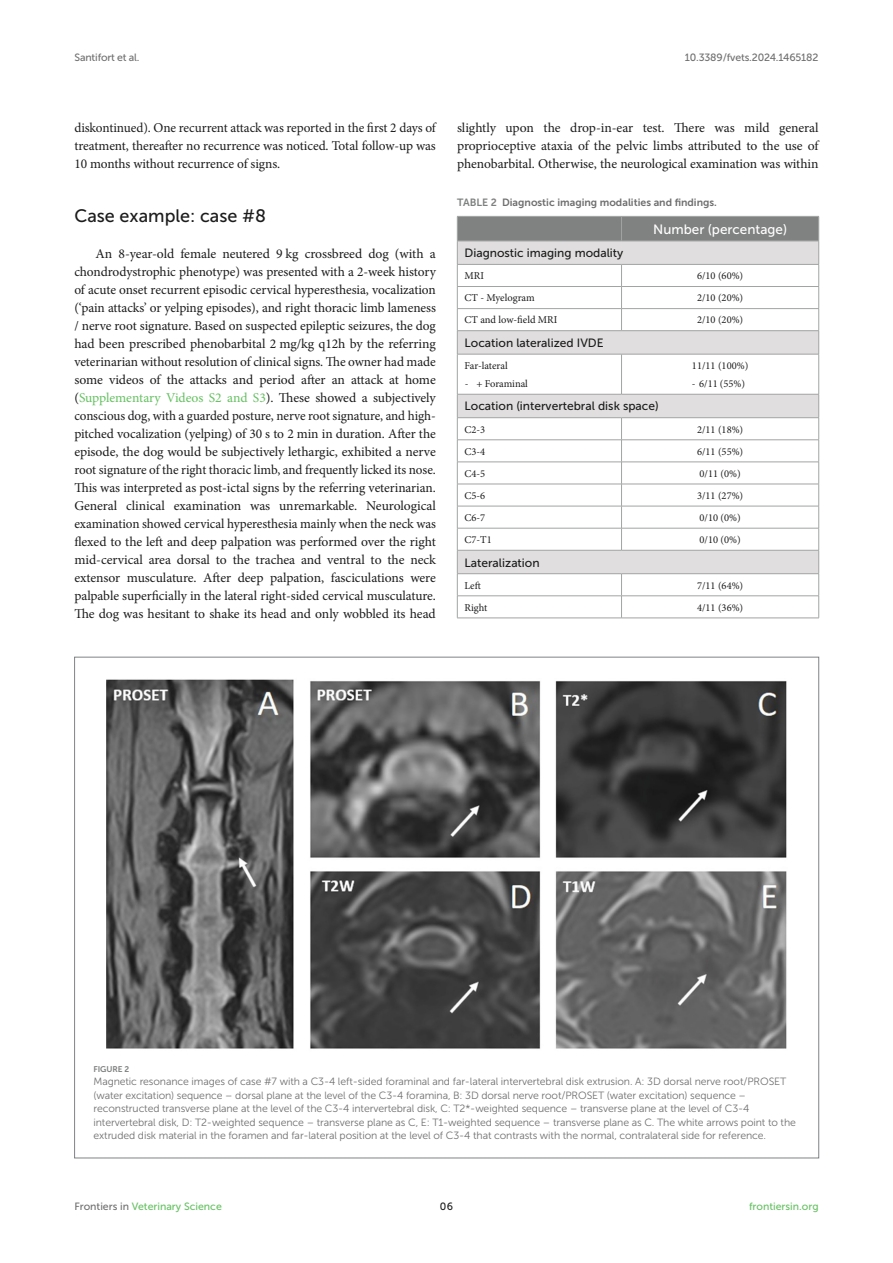
<style>
.page{position:relative;width:893px;height:1263px;background:#fff}
.page>*{position:absolute;margin:0;border:0;box-sizing:border-box;transform-origin:0 0}
.HEAD_2{font:18px "Museo Sans 500";color:#1b1c1b}
.TEXT_FLUSH{font:13.5px/18px "Minion Pro";letter-spacing:-.005em;color:#1b1c1b;text-align:justify}
.TB_CH{font:13.5px "Museo Sans 500";color:#fff}
.TB_HEAD_1{font:12px "Museo Sans 500";color:#1b1c1b}
.FIG_LEG{font:10.5px/13.5px "Museo Sans 300";letter-spacing:-.01em;color:#706f70}
.TB_TX{font:10.5px "Minion Pro";color:#1b1c1b}
.TT{font:10.5px "Museo Sans 700";color:#706f70}
.t1{font:10.5px "Museo Sans 500";color:#65c161}
.t2{font:10.5px "Museo Sans 500";letter-spacing:-.015em;color:#706f70}
.TB_BL{font:10.5px "Minion Pro";letter-spacing:-.005em;color:#1b1c1b}
.t3{font:10.5px "Museo Sans 500";color:#1b1c1b}
.FIG_HD{font:8.25px "Museo Sans 700";letter-spacing:-.01em;color:#7e7f7f}
.s1{color:#65c161}
.s2{color:#7e7f7f}
.s3{color:#706f70}
</style>
<div class="page">
<svg style="left:458px;top:393px;width:360px;height:180px"></svg>
<hr style="left:818px;top:354px;width:1px;height:40px;background:#a2a3a3">
<hr style="left:621px;top:439px;width:198px;height:1px;background:#a2a3a3">
<hr style="left:621px;top:462px;width:198px;height:1px;background:#a2a3a3">
<hr style="left:621px;top:484px;width:198px;height:1px;background:#a2a3a3">
<hr style="left:621px;top:506px;width:198px;height:1px;background:#a2a3a3">
<hr style="left:621px;top:528px;width:198px;height:1px;background:#a2a3a3">
<hr style="left:621px;top:595px;width:198px;height:1px;background:#a2a3a3">
<hr style="left:621px;top:618px;width:198px;height:1px;background:#a2a3a3">
<hr style="left:457px;top:354px;width:1px;height:40px;background:#a2a3a3">
<hr style="left:621px;top:354px;width:1px;height:40px;background:#a2a3a3">
<hr style="left:457px;top:439px;width:164px;height:1px;background:#a2a3a3">
<hr style="left:457px;top:462px;width:164px;height:1px;background:#a2a3a3">
<hr style="left:457px;top:484px;width:164px;height:1px;background:#a2a3a3">
<hr style="left:457px;top:506px;width:164px;height:1px;background:#a2a3a3">
<hr style="left:457px;top:528px;width:164px;height:1px;background:#a2a3a3">
<svg style="left:621px;top:418px;width:1px;height:132px"></svg>
<hr style="left:457px;top:595px;width:164px;height:1px;background:#a2a3a3">
<svg style="left:621px;top:574px;width:1px;height:44px"></svg>
<hr style="left:457px;top:618px;width:164px;height:1px;background:#a2a3a3">
<svg style="left:457px;top:216px;width:362px;height:138px"></svg>
<hr style="left:457px;top:354px;width:164px;height:1px;background:#a2a3a3">
<hr style="left:621px;top:354px;width:198px;height:1px;background:#a2a3a3">
<hr style="left:457px;top:394px;width:164px;height:1px;background:#a2a3a3">
<hr style="left:621px;top:394px;width:198px;height:1px;background:#a2a3a3">
<hr style="left:457px;top:417px;width:164px;height:1px;background:#a2a3a3">
<hr style="left:621px;top:417px;width:198px;height:1px;background:#a2a3a3">
<hr style="left:457px;top:550px;width:164px;height:1px;background:#a2a3a3">
<svg style="left:457px;top:394px;width:1px;height:224px"></svg>
<hr style="left:621px;top:550px;width:198px;height:1px;background:#a2a3a3">
<svg style="left:818px;top:394px;width:1px;height:224px"></svg>
<hr style="left:457px;top:573px;width:164px;height:1px;background:#a2a3a3">
<hr style="left:621px;top:573px;width:198px;height:1px;background:#a2a3a3">
<img style="left:106px;top:679px;width:681px;height:370px">
<p class="t2" style="left:74px;top:51px;width:67px">Santifort et al.</p>
<p class="t2" style="left:685px;top:51px;width:135px">10.3389/fvets.2024.1465182</p>
<p class="TEXT_FLUSH" style="left:74px;top:119px;width:363px">diskontinued). One recurrent attack was reported in the first 2 days of treatment, thereafter no recurrence was noticed. Total follow-up was 10 months without recurrence of signs.</p>
<p class="HEAD_2" style="left:74px;top:206px;width:193px">Case example: case #8</p>
<p class="TEXT_FLUSH" style="left:74px;top:245px;width:363px;text-indent:21px">An 8-year-old female neutered 9 kg crossbreed dog (with a chondrodystrophic phenotype) was presented with a 2-week history of acute onset recurrent episodic cervical hyperesthesia, vocalization (‘pain attacks’ or yelping episodes), and right thoracic limb lameness / nerve root signature. Based on suspected epileptic seizures, the dog had been prescribed phenobarbital 2 mg/kg q12h by the referring veterinarian without resolution of clinical signs. The owner had made some videos of the attacks and period after an attack at home (<span class="s1">Supplementary Videos S2 and S3</span>). These showed a subjectively conscious dog, with a guarded posture, nerve root signature, and high&shy;pitched vocalization (yelping) of 30 s to 2 min in duration. After the episode, the dog would be subjectively lethargic, exhibited a nerve root signature of the right thoracic limb, and frequently licked its nose.<br>This was interpreted as post-ictal signs by the referring veterinarian.<br>General clinical examination was unremarkable. Neurological examination showed cervical hyperesthesia mainly when the neck was flexed to the left and deep palpation was performed over the right mid-cervical area dorsal to the trachea and ventral to the neck extensor musculature. After deep palpation, fasciculations were palpable superficially in the lateral right-sided cervical musculature.<br>The dog was hesitant to shake its head and only wobbled its head</p>
<p class="TEXT_FLUSH" style="left:457px;top:119px;width:363px">slightly upon the drop-in-ear test. There was mild general proprioceptive ataxia of the pelvic limbs attributed to the use of phenobarbital. Otherwise, the neurological examination was within</p>
<p class="TT" style="left:457px;top:196px;width:261px"><span class="s2">TABLE 2</span> Diagnostic imaging modalities and findings.</p>
<p class="TB_CH" style="left:653px;top:222px;width:135px">Number (percentage)</p>
<p class="TB_HEAD_1" style="left:465px;top:246px;width:160px">Diagnostic imaging modality</p>
<p class="TB_TX" style="left:465px;top:269px;width:21px">MRI</p>
<p class="TB_TX" style="left:697px;top:269px;width:48px">6/10 (60%)</p>
<p class="TB_TX" style="left:465px;top:291px;width:72px">CT - Myelogram</p>
<p class="TB_TX" style="left:697px;top:291px;width:48px">2/10 (20%)</p>
<p class="TB_TX" style="left:465px;top:313px;width:94px">CT and low-field MRI</p>
<p class="TB_TX" style="left:697px;top:313px;width:48px">2/10 (20%)</p>
<p class="TB_HEAD_1" style="left:465px;top:336px;width:141px">Location lateralized IVDE</p>
<p class="TB_TX" style="left:465px;top:359px;width:45px">Far-lateral</p>
<p class="TB_BL" style="left:465px;top:377px;width:65px">- + Foraminal</p>
<p class="TB_TX" style="left:692px;top:359px;width:58px">11/11 (100%)</p>
<p class="TB_BL" style="left:692px;top:377px;width:55px">- 6/11 (55%)</p>
<p class="TB_HEAD_1" style="left:465px;top:400px;width:196px">Location (intervertebral disk space)</p>
<p class="TB_TX" style="left:465px;top:422px;width:22px">C2-3</p>
<p class="TB_TX" style="left:697px;top:422px;width:48px">2/11 (18%)</p>
<p class="TB_TX" style="left:465px;top:444px;width:22px">C3-4</p>
<p class="TB_TX" style="left:697px;top:444px;width:48px">6/11 (55%)</p>
<p class="TB_TX" style="left:465px;top:466px;width:22px">C4-5</p>
<p class="TB_TX" style="left:699px;top:466px;width:43px">0/11 (0%)</p>
<p class="TB_TX" style="left:465px;top:488px;width:22px">C5-6</p>
<p class="TB_TX" style="left:697px;top:488px;width:48px">3/11 (27%)</p>
<p class="TB_TX" style="left:465px;top:510px;width:22px">C6-7</p>
<p class="TB_TX" style="left:699px;top:510px;width:43px">0/10 (0%)</p>
<p class="TB_TX" style="left:465px;top:533px;width:29px">C7-T1</p>
<p class="TB_TX" style="left:699px;top:533px;width:43px">0/10 (0%)</p>
<p class="TB_HEAD_1" style="left:465px;top:556px;width:77px">Lateralization</p>
<p class="TB_TX" style="left:465px;top:578px;width:18px">Left</p>
<p class="TB_TX" style="left:697px;top:578px;width:48px">7/11 (64%)</p>
<p class="TB_TX" style="left:465px;top:600px;width:24px">Right</p>
<p class="TB_TX" style="left:697px;top:600px;width:48px">4/11 (36%)</p>
<p class="FIG_HD" style="left:94px;top:1064px;width:37px">FIGURE 2</p>
<p class="FIG_LEG" style="left:94px;top:1075px;width:704px">Magnetic resonance images of case #7 with a C3-4 left-sided foraminal and far-lateral intervertebral disk extrusion. A: 3D dorsal nerve root/PROSET (water excitation) sequence – dorsal plane at the level of the C3-4 foramina, B: 3D dorsal nerve root/PROSET (water excitation) sequence – reconstructed transverse plane at the level of the C3-4 intervertebral disk, C: T2*-weighted sequence – transverse plane at the level of C3-4 intervertebral disk, D: T2-weighted sequence – transverse plane as C, E: T1-weighted sequence – transverse plane as C. The white arrows point to the extruded disk material in the foramen and far-lateral position at the level of C3-4 that contrasts with the normal, contralateral side for reference.</p>
<p class="t1" style="left:74px;top:1200px;width:149px"><span class="s3">Frontiers in</span> Veterinary Science</p>
<p class="t3" style="left:440px;top:1200px;width:15px">06</p>
<p class="t1" style="left:749px;top:1200px;width:71px">frontiersin.org</p>
</div>
